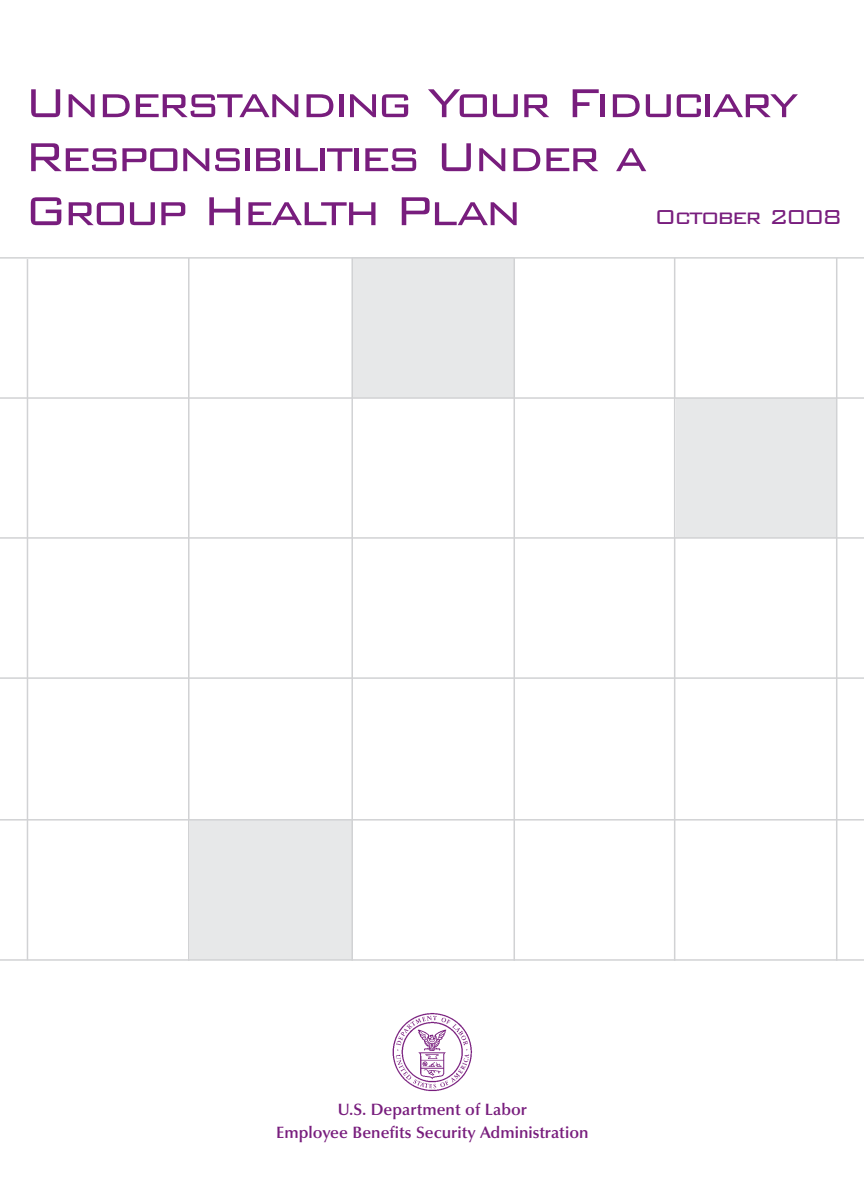
<style>
.page{position:relative;width:864px;height:1188px;background:#fff}
.page>*{position:absolute;margin:0;border:0;box-sizing:border-box;transform-origin:0 0}
.t1{font:300 54px/54px "Bank Gothic BT";letter-spacing:-.075em;color:#781d7d}
.t2{font:300 27px "Bank Gothic BT";letter-spacing:-.075em;color:#781d7d}
.t3{font:600 16.5px/22.5px "Optima";color:#781d7d;text-align:center}
</style>
<div class="page">
<div style="left:190px;top:820px;width:162px;height:139px;background:#e7e8e9"></div>
<div style="left:676px;top:398px;width:161px;height:140px;background:#e7e8e9"></div>
<div style="left:353px;top:258px;width:161px;height:140px;background:#e7e8e9"></div>
<hr style="left:188px;top:258px;width:2px;height:703px;background:#d1d2d4">
<hr style="left:351px;top:258px;width:2px;height:703px;background:#d1d2d4">
<hr style="left:514px;top:258px;width:1px;height:703px;background:#d1d2d4">
<hr style="left:674px;top:258px;width:1px;height:703px;background:#d1d2d4">
<hr style="left:27px;top:259px;width:1px;height:701px;background:#d1d2d4">
<hr style="left:836px;top:258px;width:1px;height:703px;background:#d1d2d4">
<img style="left:392px;top:1013px;width:80px;height:79px">
<hr style="left:0;top:257px;width:864px;height:2px;background:#d1d2d4">
<hr style="left:0;top:397px;width:864px;height:2px;background:#d1d2d4">
<hr style="left:0;top:537px;width:864px;height:2px;background:#d1d2d4">
<hr style="left:0;top:677px;width:864px;height:2px;background:#d1d2d4">
<hr style="left:0;top:819px;width:864px;height:2px;background:#d1d2d4">
<hr style="left:0;top:959px;width:864px;height:2px;background:#d1d2d4">
<p class="t1" style="left:24px;top:72px;width:777px">Understanding Your Fiduciary<br>Responsibilities Under a<br>Group Health Plan</p>
<p class="t2" style="left:654px;top:199px;width:190px">October 2008</p>
<p class="t3" style="left:276px;top:1100px;width:314px">U.S. Department of Labor<br>Employee Benefits Security Administration</p>
</div>
